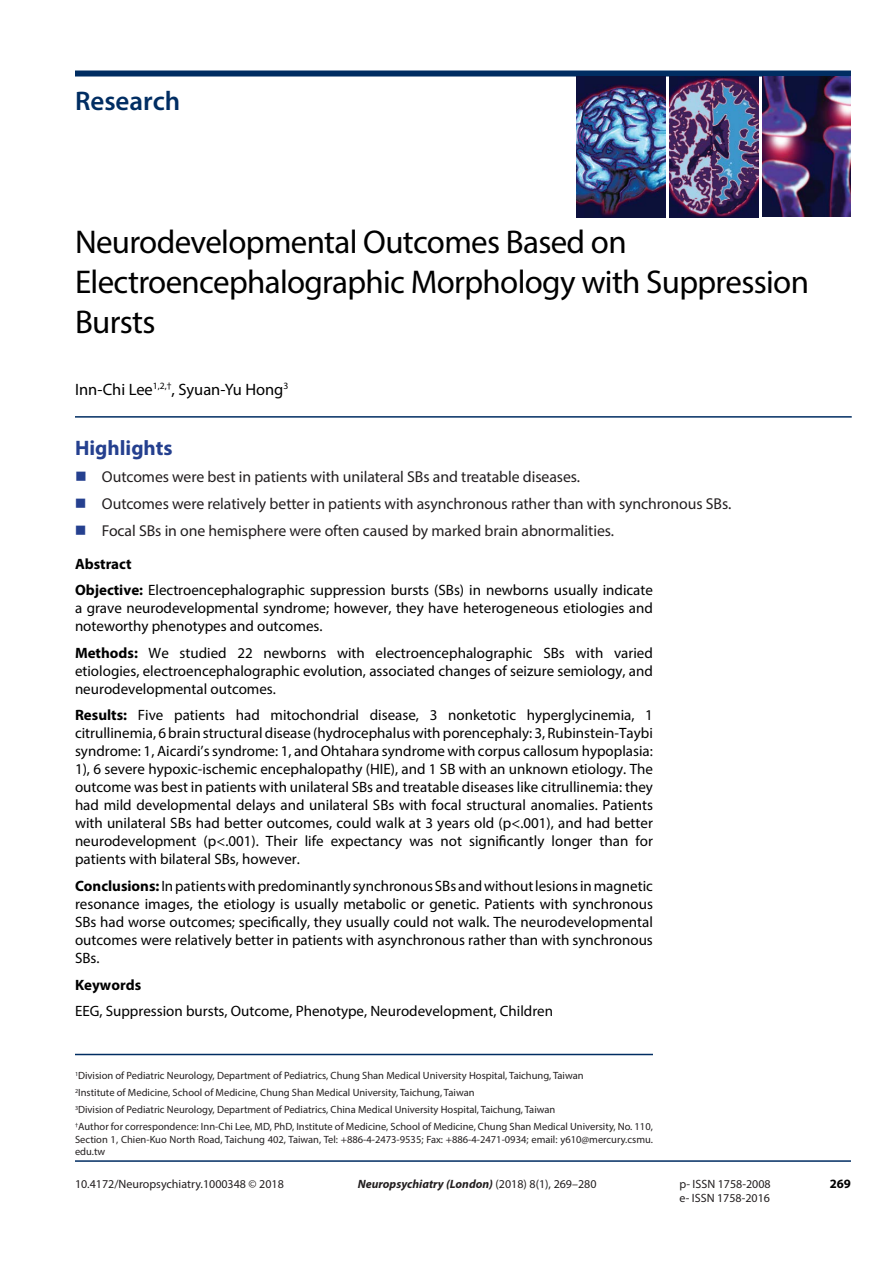
<style>
.page{position:relative;width:893px;height:1263px;background:#fff}
.page>*{position:absolute;margin:0;border:0;box-sizing:border-box;transform-origin:0 0}
.t1{font:33px/39.6px "Myriad Pro";letter-spacing:-.02em;color:#000}
.t2{font:600 27px "Myriad Pro";color:#002d62}
.t3{font:700 21px "Myriad Pro";color:#25408f}
.t4{font:16.5px "Myriad Pro";color:#000}
.t5{font:15.75px/27.3px "Myriad Pro";letter-spacing:-.005em;color:#231f20}
.t6{font:15px/18px "Myriad Pro";color:#000;text-align:justify}
.t7{font:700 15px "Myriad Pro";color:#000}
.t8{font:700 12.75px "Myriad Pro";color:#000}
.t9{font:12px/14.4px "Myriad Pro";color:#231f20}
.t10{font:italic 700 12px "Myriad Pro";color:#231f20}
.t11{font:10.5px/16.8px "Myriad Pro";color:#231f20}
.s1{font-weight:700}
.s2{font-weight:400;font-style:normal}
</style>
<div class="page">
<div style="left:75px;top:71px;width:776px;height:6px;background:#002d62"></div>
<img style="left:576px;top:77px;width:89px;height:141px">
<img style="left:669px;top:77px;width:89px;height:140px">
<img style="left:763px;top:77px;width:88px;height:140px">
<hr style="left:75px;top:1160px;width:776px;height:2px;background:#002d62">
<hr style="left:75px;top:1054px;width:578px;height:1px;background:#002d62">
<hr style="left:75px;top:416px;width:777px;height:2px;background:#002d62">
<h2 class="t2" style="left:75px;top:84px;width:107px">Research</h2>
<h1 class="t1" style="left:75px;top:222px;width:735px">Neurodevelopmental Outcomes Based on<br>Electroencephalographic Morphology with Suppression<br>Bursts</h1>
<p class="t4" style="left:75px;top:379px;width:215px">Inn-Chi Lee<sup>1,2,†</sup>, Syuan-Yu Hong<sup>3</sup></p>
<h3 class="t3" style="left:75px;top:434px;width:99px">Highlights</h3>
<p class="t5" style="left:102px;top:463px;width:631px">Outcomes were best in patients with unilateral SBs and treatable diseases.<br>Outcomes were relatively better in patients with asynchronous rather than with synchronous SBs.<br>Focal SBs in one hemisphere were often caused by marked brain abnormalities.</p>
<p class="t6" style="left:75px;top:550px;width:579px;line-height:26.5px"><span class="s1">Abstract<br>Objective:</span> Electroencephalographic suppression bursts (SBs) in newborns usually indicate</p>
<p class="t6" style="left:75px;top:599px;width:579px">a grave neurodevelopmental syndrome; however, they have heterogeneous etiologies and noteworthy phenotypes and outcomes.</p>
<p class="t6" style="left:75px;top:644px;width:579px"><span class="s1">Methods:</span> We studied 22 newborns with electroencephalographic SBs with varied etiologies, electroencephalographic evolution, associated changes of seizure semiology, and neurodevelopmental outcomes.</p>
<p class="t6" style="left:75px;top:706px;width:579px"><span class="s1">Results:</span> Five patients had mitochondrial disease, 3 nonketotic hyperglycinemia, 1 citrullinemia, 6 brain structural disease (hydrocephalus with porencephaly: 3, Rubinstein-Taybi syndrome: 1, Aicardi’s syndrome: 1, and Ohtahara syndrome with corpus callosum hypoplasia:<br>1), 6 severe hypoxic-ischemic encephalopathy (HIE), and 1 SB with an unknown etiology. The outcome was best in patients with unilateral SBs and treatable diseases like citrullinemia: they had mild developmental delays and unilateral SBs with focal structural anomalies. Patients with unilateral SBs had better outcomes, could walk at 3 years old (p&lt;.001), and had better neurodevelopment (p&lt;.001). Their life expectancy was not significantly longer than for patients with bilateral SBs, however.</p>
<p class="t6" style="left:75px;top:877px;width:579px"><span class="s1">Conclusions:</span> In patients with predominantly synchronous SBs and without lesions in magnetic resonance images, the etiology is usually metabolic or genetic. Patients with synchronous SBs had worse outcomes; specifically, they usually could not walk. The neurodevelopmental outcomes were relatively better in patients with asynchronous rather than with synchronous SBs.</p>
<p class="t7" style="left:75px;top:975px;width:68px">Keywords</p>
<p class="t6" style="left:75px;top:1002px;width:480px">EEG, Suppression bursts, Outcome, Phenotype, Neurodevelopment, Children</p>
<p class="t11" style="left:75px;top:1067px;width:579px"><sup>1</sup>Division of Pediatric Neurology, Department of Pediatrics, Chung Shan Medical University Hospital, Taichung, Taiwan<br><sup>2</sup>Institute of Medicine, School of Medicine, Chung Shan Medical University, Taichung, Taiwan<br><sup>3</sup>Division of Pediatric Neurology, Department of Pediatrics, China Medical University Hospital, Taichung, Taiwan<br><sup>†</sup>Author for correspondence: Inn-Chi Lee, MD, PhD, Institute of Medicine, School of Medicine, Chung Shan Medical University, No. 110,</p>
<p class="t11" style="left:75px;top:1133px;width:579px;line-height:12.6px">Section 1, Chien-Kuo North Road, Taichung 402, Taiwan, Tel: +886-4-2473-9535; Fax: +886-4-2471-0934; email: y610@mercury.csmu. edu.tw</p>
<p class="t9" style="left:75px;top:1176px;width:210px">10.4172/Neuropsychiatry.1000348 © 2018</p>
<p class="t9" style="left:679px;top:1176px;width:93px">p- ISSN 1758-2008 e- ISSN 1758-2016</p>
<p class="t10" style="left:358px;top:1176px;width:240px">Neuropsychiatry (London) <span class="s2">(2018) 8(1), 269–280</span></p>
<p class="t8" style="left:830px;top:1176px;width:23px">269</p>
</div>
